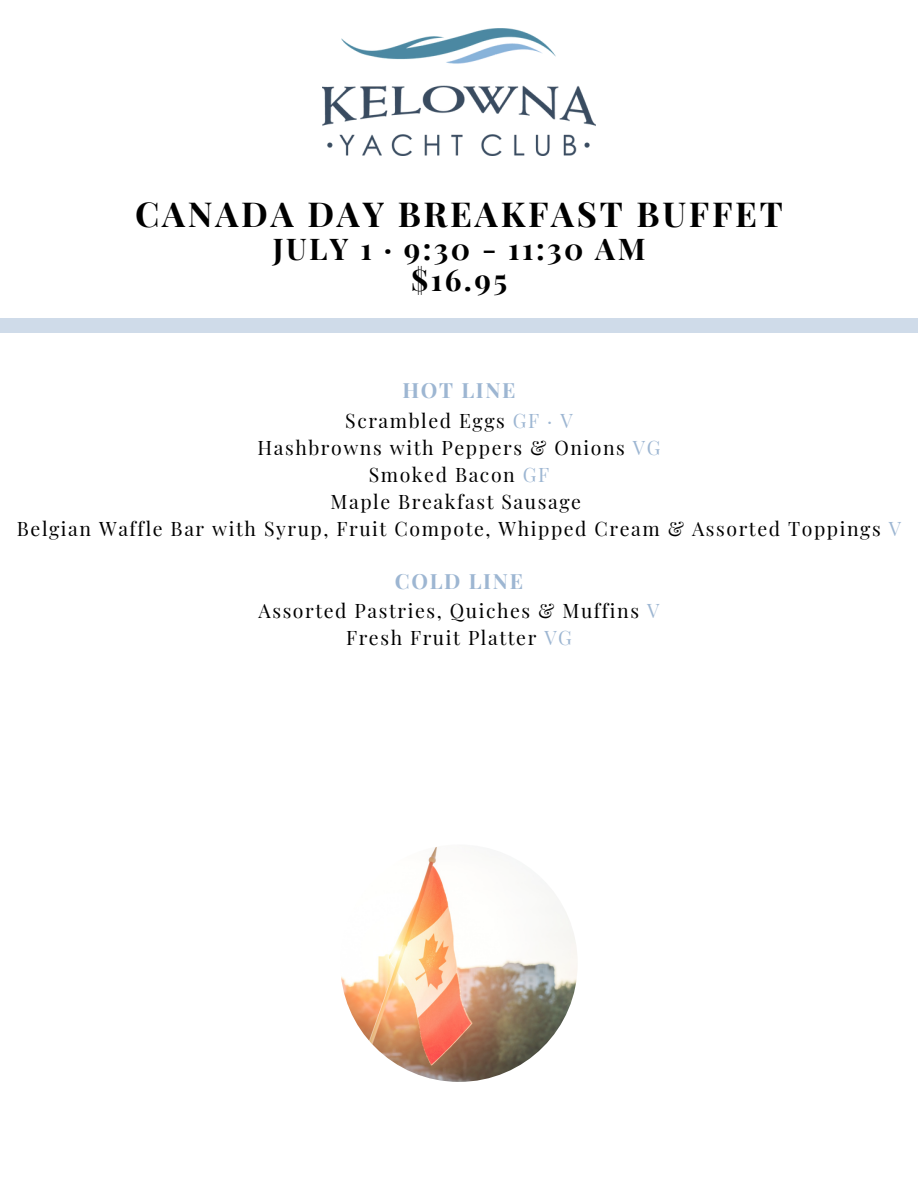
<style>
.page{position:relative;width:918px;height:1188px;background:#fff}
.page>*{position:absolute;margin:0;border:0;box-sizing:border-box;transform-origin:0 0}
.t1{font:700 34.5px "Playfair Display";letter-spacing:.08em;color:#000}
.t2{font:700 30px "Playfair Display";letter-spacing:.08em;color:#000}
.t3{font:700 21px "Playfair Display";letter-spacing:.08em;color:#9db6d2}
.t4{font:19.5px "Playfair Display";letter-spacing:.08em;color:#000}
.s1{color:#9db6d2}
</style>
<div class="page">
<div style="left:0;top:318px;width:918px;height:15px;background:#cfdbe9"></div>
<img style="left:322px;top:28px;width:273px;height:127px">
<img style="left:340px;top:844px;width:238px;height:238px;border-radius:50%">
<p class="t1" style="left:135px;top:190px;width:649px">CANADA DAY BREAKFAST BUFFET</p>
<p class="t2" style="left:273px;top:227px;width:374px">JULY 1 · 9:30 - 11:30 AM</p>
<p class="t2" style="left:411px;top:259px;width:97px">$16.95</p>
<p class="t3" style="left:402px;top:376px;width:115px">HOT LINE</p>
<p class="t4" style="left:345px;top:407px;width:229px">Scrambled Eggs <span class="s1">GF · V</span></p>
<p class="t4" style="left:257px;top:434px;width:405px">Hashbrowns with Peppers &amp; Onions <span class="s1">VG</span></p>
<p class="t4" style="left:369px;top:461px;width:182px">Smoked Bacon <span class="s1">GF</span></p>
<p class="t4" style="left:331px;top:488px;width:252px">Maple Breakfast Sausage</p>
<p class="t4" style="left:17px;top:515px;width:886px">Belgian Waffle Bar with Syrup, Fruit Compote, Whipped Cream &amp; Assorted Toppings <span class="s1">V</span></p>
<p class="t3" style="left:395px;top:566px;width:130px">COLD LINE</p>
<p class="t4" style="left:259px;top:597px;width:402px">Assorted Pastries, Quiches &amp; Muffins <span class="s1">V</span></p>
<p class="t4" style="left:346px;top:624px;width:227px">Fresh Fruit Platter <span class="s1">VG</span></p>
</div>
